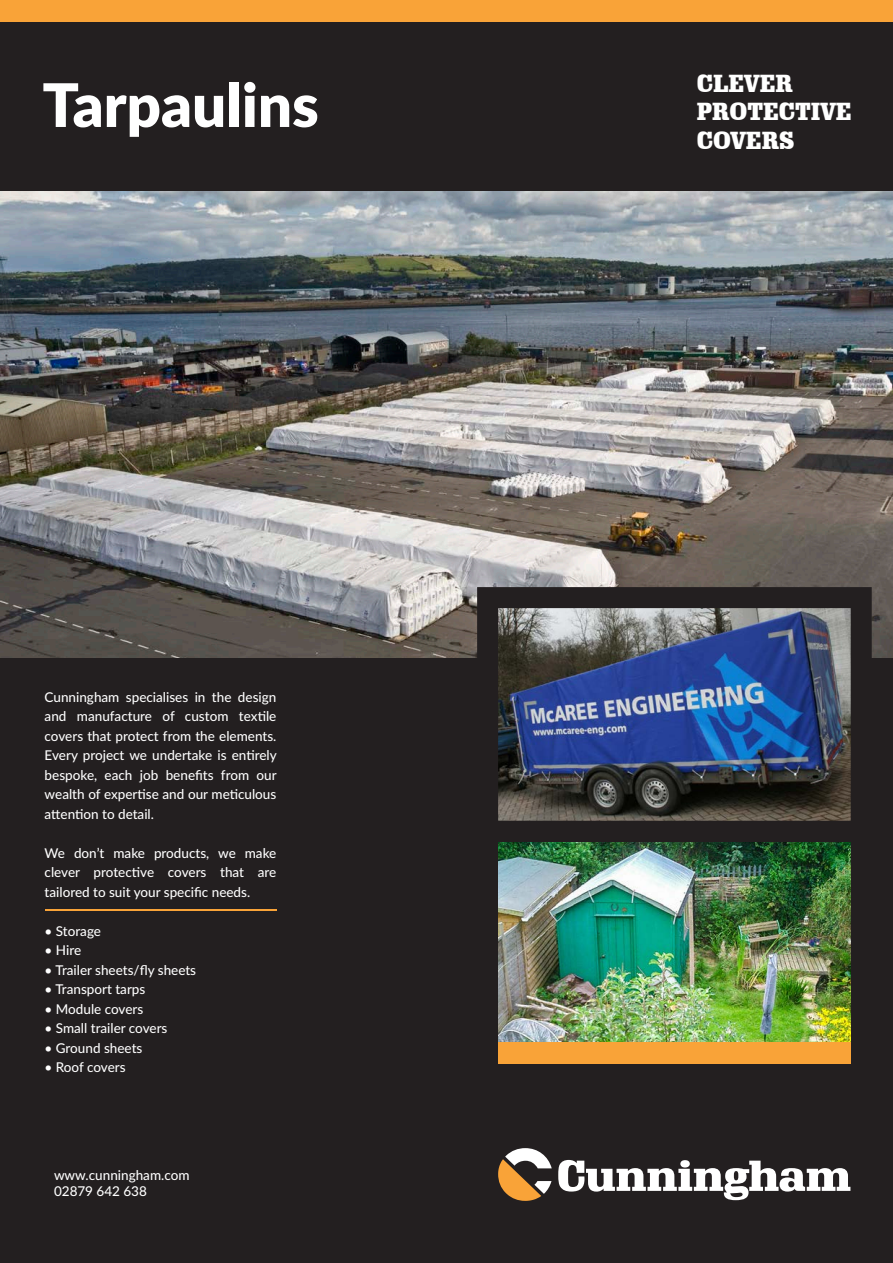
<style>
.page{position:relative;width:893px;height:1263px;background:#231f20}
.page>*{position:absolute;margin:0;border:0;box-sizing:border-box;transform-origin:0 0}
.t1{font:900 60px "Lato";color:#fff}
.t2{font:900 24px "Schadow BT";color:#fff}
.t3{font:500 13.5px/19.5px "Lato";color:#fff;text-align:justify}
</style>
<div class="page">
<div style="left:0;top:0;width:893px;height:21px;background:#f9a338"></div>
<div style="left:498px;top:1042px;width:352px;height:21px;background:#f9a338"></div>
<svg style="left:558px;top:1160px;width:292px;height:40px"></svg>
<svg style="left:498px;top:1148px;width:54px;height:53px"></svg>
<img style="left:0;top:191px;width:893px;height:467px">
<img style="left:498px;top:852px;width:352px;height:190px">
<img style="left:467px;top:577px;width:415px;height:275px">
<hr style="left:45px;top:909px;width:231px;height:2px;background:#f9a338">
<p class="t1" style="left:43px;top:60px;width:278px">Tarpaulins</p>
<p class="t2" style="left:697px;top:68px;width:97px">CLEVER</p>
<p class="t2" style="left:697px;top:97px;width:156px">PROTECTIVE</p>
<p class="t2" style="left:697px;top:126px;width:99px">COVERS</p>
<p class="t3" style="left:45px;top:687px;width:234px">Cunningham specialises in the design and manufacture of custom textile covers that protect from the elements.<br>Every project we undertake is entirely bespoke, each job benefits from our wealth of expertise and our meticulous attention to detail.</p>
<p class="t3" style="left:45px;top:843px;width:233px">We don’t make products, we make clever protective covers that are tailored to suit your specific needs.</p>
<p class="t3" style="left:45px;top:921px;width:58px">• Storage</p>
<p class="t3" style="left:45px;top:940px;width:38px">• Hire</p>
<p class="t3" style="left:45px;top:960px;width:153px">• Trailer sheets/fly sheets</p>
<p class="t3" style="left:45px;top:979px;width:102px">• Transport tarps</p>
<p class="t3" style="left:45px;top:999px;width:100px">• Module covers</p>
<p class="t3" style="left:45px;top:1018px;width:124px">• Small trailer covers</p>
<p class="t3" style="left:45px;top:1038px;width:99px">• Ground sheets</p>
<p class="t3" style="left:45px;top:1057px;width:82px">• Roof covers</p>
<p class="t3" style="left:54px;top:1164px;width:137px">www.cunningham.com</p>
<p class="t3" style="left:54px;top:1181px;width:94px">02879 642 638</p>
</div>
